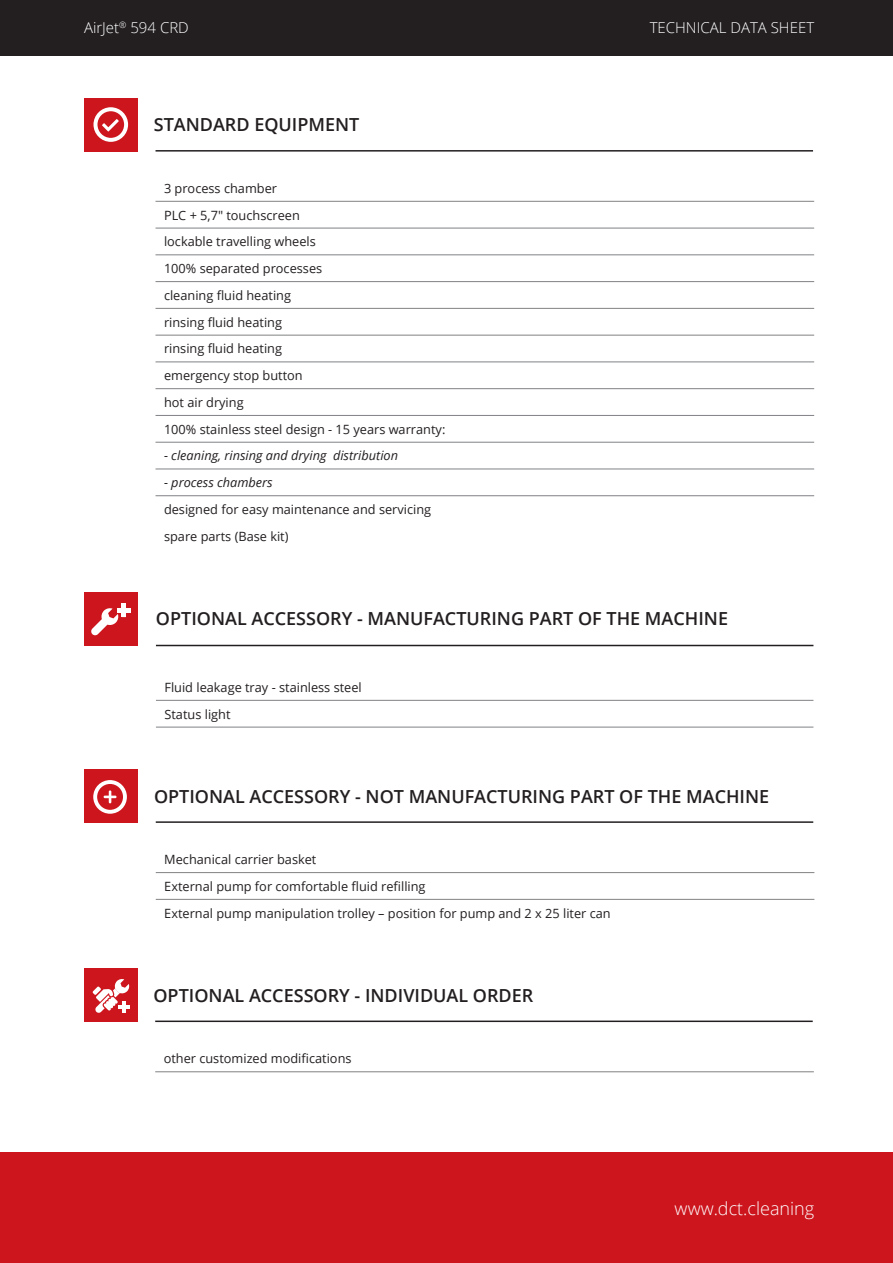
<style>
.page{position:relative;width:893px;height:1263px;background:#fff}
.page>*{position:absolute;margin:0;border:0;box-sizing:border-box;transform-origin:0 0}
.t1{font:600 18px "Open Sans";color:#231f20}
.t2{font:300 18px "Open Sans";color:#fff}
.t3{font:300 15px "Open Sans";color:#fff}
.t4{font:12.75px/26.7px "Open Sans";color:#231f20}
.t5{font:italic 12.75px "Open Sans";color:#231f20}
</style>
<div class="page">
<div style="left:0;top:1152px;width:893px;height:111px;background:#cd151d"></div>
<div style="left:0;top:0;width:893px;height:55px;background:#231f20"></div>
<svg style="left:156px;top:200px;width:658px;height:297px"></svg>
<hr style="left:156px;top:201px;width:658px;height:1px;background:#808285">
<hr style="left:156px;top:228px;width:658px;height:1px;background:#808285">
<hr style="left:156px;top:254px;width:658px;height:1px;background:#808285">
<hr style="left:156px;top:281px;width:658px;height:1px;background:#808285">
<hr style="left:156px;top:308px;width:658px;height:1px;background:#808285">
<hr style="left:156px;top:335px;width:658px;height:1px;background:#808285">
<hr style="left:156px;top:361px;width:658px;height:1px;background:#808285">
<hr style="left:156px;top:388px;width:658px;height:1px;background:#808285">
<hr style="left:156px;top:415px;width:658px;height:1px;background:#808285">
<hr style="left:156px;top:442px;width:658px;height:1px;background:#808285">
<hr style="left:156px;top:469px;width:658px;height:1px;background:#808285">
<hr style="left:156px;top:495px;width:658px;height:1px;background:#808285">
<div style="left:84px;top:98px;width:53px;height:54px;background:#cd151d"></div>
<hr style="left:156px;top:700px;width:657px;height:1px;background:#808285">
<hr style="left:156px;top:727px;width:657px;height:1px;background:#808285">
<div style="left:84px;top:592px;width:53px;height:53px;background:#cd151d"></div>
<hr style="left:156px;top:150px;width:657px;height:2px;background:#231f20">
<hr style="left:156px;top:645px;width:657px;height:1px;background:#231f20">
<svg style="left:91px;top:604px;width:40px;height:32px"></svg>
<hr style="left:117px;top:608px;width:14px;height:4px;background:#fff">
<hr style="left:122px;top:604px;width:4px;height:13px;background:#fff">
<svg style="left:156px;top:873px;width:658px;height:26px"></svg>
<hr style="left:156px;top:872px;width:658px;height:1px;background:#808285">
<hr style="left:156px;top:899px;width:658px;height:1px;background:#808285">
<hr style="left:156px;top:821px;width:657px;height:2px;background:#231f20">
<hr style="left:155px;top:1071px;width:659px;height:1px;background:#808285">
<div style="left:84px;top:769px;width:53px;height:54px;background:#cd151d"></div>
<svg style="left:93px;top:780px;width:34px;height:34px"></svg>
<hr style="left:155px;top:1020px;width:658px;height:2px;background:#231f20">
<div style="left:84px;top:968px;width:53px;height:54px;background:#cd151d"></div>
<svg style="left:93px;top:979px;width:37px;height:34px"></svg>
<svg style="left:93px;top:107px;width:35px;height:35px"></svg>
<p class="t3" style="left:84px;top:17px;width:106px">AirJet<sup>®</sup> 594 CRD</p>
<p class="t3" style="left:650px;top:17px;width:166px">TECHNICAL DATA SHEET</p>
<h1 class="t1" style="left:154px;top:112px;width:23px">STANDARD</h1>
<h1 class="t1" style="left:254px;top:112px;width:13px">EQUIPMENT</h1>
<p class="t4" style="left:164px;top:174px;width:283px">3 process chamber<br>PLC + 5,7" touchscreen<br>lockable travelling wheels<br>100% separated processes<br>cleaning fluid heating<br>rinsing fluid heating<br>rinsing fluid heating<br>emergency stop button<br>hot air drying<br>100% stainless steel design - 15 years warranty:</p>
<p class="t5" style="left:164px;top:447px;width:236px">- cleaning, rinsing and drying distribution</p>
<p class="t5" style="left:164px;top:474px;width:110px">- process chambers</p>
<p class="t4" style="left:164px;top:496px;width:269px">designed for easy maintenance and servicing spare parts (Base kit)</p>
<h1 class="t1" style="left:156px;top:607px;width:26px">OPTIONAL</h1>
<h1 class="t1" style="left:251px;top:607px;width:13px">ACCESSOR</h1>
<h1 class="t1" style="left:342px;top:607px;width:40px">Y - MANU</h1>
<h1 class="t1" style="left:423px;top:607px;width:22px">FACTURING</h1>
<h1 class="t1" style="left:529px;top:607px;width:12px">PART</h1>
<h1 class="t1" style="left:578px;top:607px;width:41px">OF THE</h1>
<h1 class="t1" style="left:645px;top:607px;width:13px">MACHINE</h1>
<p class="t4" style="left:164px;top:673px;width:199px">Fluid leakage tray - stainless steel<br>Status light</p>
<h1 class="t1" style="left:154px;top:784px;width:26px">OPTIONAL</h1>
<h1 class="t1" style="left:250px;top:784px;width:13px">ACCESSOR</h1>
<h1 class="t1" style="left:340px;top:784px;width:39px">Y - NOT</h1>
<h1 class="t1" style="left:409px;top:784px;width:15px">MANU</h1>
<h1 class="t1" style="left:465px;top:784px;width:22px">FACTURING</h1>
<h1 class="t1" style="left:570px;top:784px;width:12px">PART</h1>
<h1 class="t1" style="left:619px;top:784px;width:41px">OF THE</h1>
<h1 class="t1" style="left:686px;top:784px;width:13px">MACHINE</h1>
<p class="t4" style="left:164px;top:846px;width:448px">Mechanical carrier basket<br>External pump for comfortable fluid refilling<br>External pump manipulation trolley – position for pump and 2 x 25 liter can</p>
<h1 class="t1" style="left:153px;top:983px;width:26px">OPTIONAL</h1>
<h1 class="t1" style="left:249px;top:983px;width:13px">ACCESSOR</h1>
<h1 class="t1" style="left:339px;top:983px;width:37px">Y - INDIVIDUAL</h1>
<h1 class="t1" style="left:473px;top:983px;width:13px">ORDER</h1>
<p class="t4" style="left:164px;top:1045px;width:189px">other customized modifications</p>
<h1 class="t2" style="left:675px;top:1196px;width:141px">www.dct.cleaning</h1>
</div>
